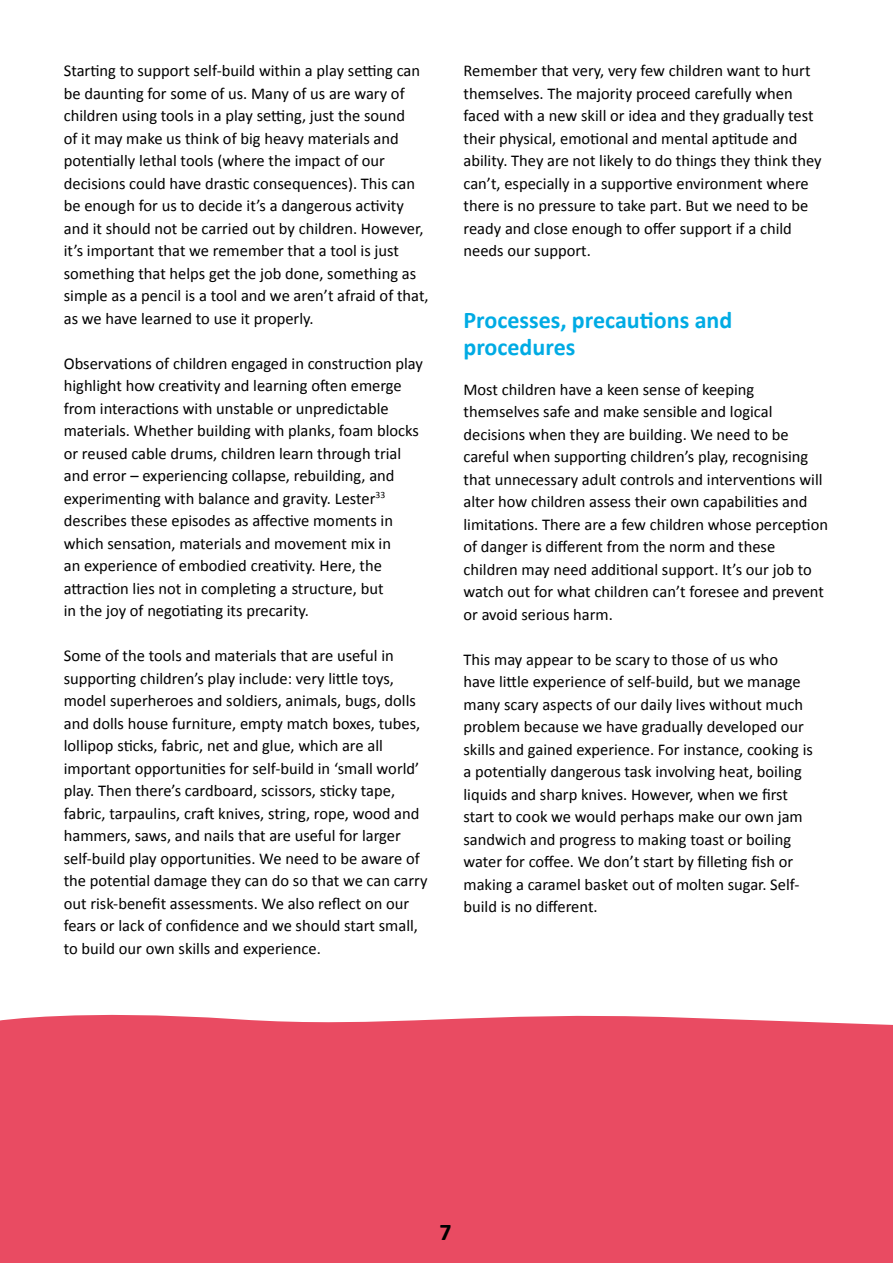
<style>
.page{position:relative;width:893px;height:1263px;background:#fff}
.page>*{position:absolute;margin:0;border:0;box-sizing:border-box;transform-origin:0 0}
.H3_-_Subheading{font:700 24px/27px "Calibri";color:#00abe4}
.t1{font:700 24px "Calibri";color:#000}
.t2{font:16.5px/22.5px "Calibri";color:#000}
</style>
<div class="page">
<div style="left:0;top:1014px;width:893px;height:249px;background:#e94b62"></div>
<p class="t2" style="left:64px;top:59px;width:366px">Starting to support self-build within a play setting can be daunting for some of us. Many of us are wary of children using tools in a play setting, just the sound<br>of it may make us think of big heavy materials and potentially lethal tools (where the impact of our decisions could have drastic consequences). This can be enough for us to decide it’s a dangerous activity and it should not be carried out by children. However, it’s important that we remember that a tool is just something that helps get the job done, something as simple as a pencil is a tool and we aren’t afraid of that, as we have learned to use it properly.</p>
<p class="t2" style="left:64px;top:351px;width:361px">Observations of children engaged in construction play highlight how creativity and learning often emerge from interactions with unstable or unpredictable materials. Whether building with planks, foam blocks or reused cable drums, children learn through trial and error – experiencing collapse, rebuilding, and experimenting with balance and gravity. Lester<sup>33 </sup>describes these episodes as affective moments in which sensation, materials and movement mix in<br>an experience of embodied creativity. Here, the attraction lies not in completing a structure, but</p>
<p class="t2" style="left:64px;top:599px;width:247px">in the joy of negotiating its precarity.</p>
<p class="t2" style="left:64px;top:644px;width:365px">Some of the tools and materials that are useful in supporting children’s play include: very little toys, model superheroes and soldiers, animals, bugs, dolls and dolls house furniture, empty match boxes, tubes, lollipop sticks, fabric, net and glue, which are all important opportunities for self-build in ‘small world’ play. Then there’s cardboard, scissors, sticky tape, fabric, tarpaulins, craft knives, string, rope, wood and hammers, saws, and nails that are useful for larger self-build play opportunities. We need to be aware of the potential damage they can do so that we can carry out risk-benefit assessments. We also reflect on our fears or lack of confidence and we should start small, to build our own skills and experience.</p>
<p class="t2" style="left:463px;top:59px;width:360px">Remember that very, very few children want to hurt themselves. The majority proceed carefully when faced with a new skill or idea and they gradually test their physical, emotional and mental aptitude and ability. They are not likely to do things they think they can’t, especially in a supportive environment where there is no pressure to take part. But we need to be ready and close enough to offer support if a child needs our support.</p>
<p class="H3_-_Subheading" style="left:463px;top:306px;width:270px">Processes, precautions and procedures</p>
<p class="t2" style="left:463px;top:377px;width:366px">Most children have a keen sense of keeping themselves safe and make sensible and logical decisions when they are building. We need to be careful when supporting children’s play, recognising that unnecessary adult controls and interventions will alter how children assess their own capabilities and limitations. There are a few children whose perception of danger is different from the norm and these children may need additional support. It’s our job to watch out for what children can’t foresee and prevent or avoid serious harm.</p>
<p class="t2" style="left:463px;top:647px;width:351px">This may appear to be scary to those of us who have little experience of self-build, but we manage many scary aspects of our daily lives without much problem because we have gradually developed our skills and gained experience. For instance, cooking is a potentially dangerous task involving heat, boiling liquids and sharp knives. However, when we first start to cook we would perhaps make our own jam sandwich and progress to making toast or boiling water for coffee. We don’t start by filleting fish or making a caramel basket out of molten sugar. Self&shy;build is no different.</p>
<h1 class="t1" style="left:440px;top:1214px;width:14px">7</h1>
</div>
